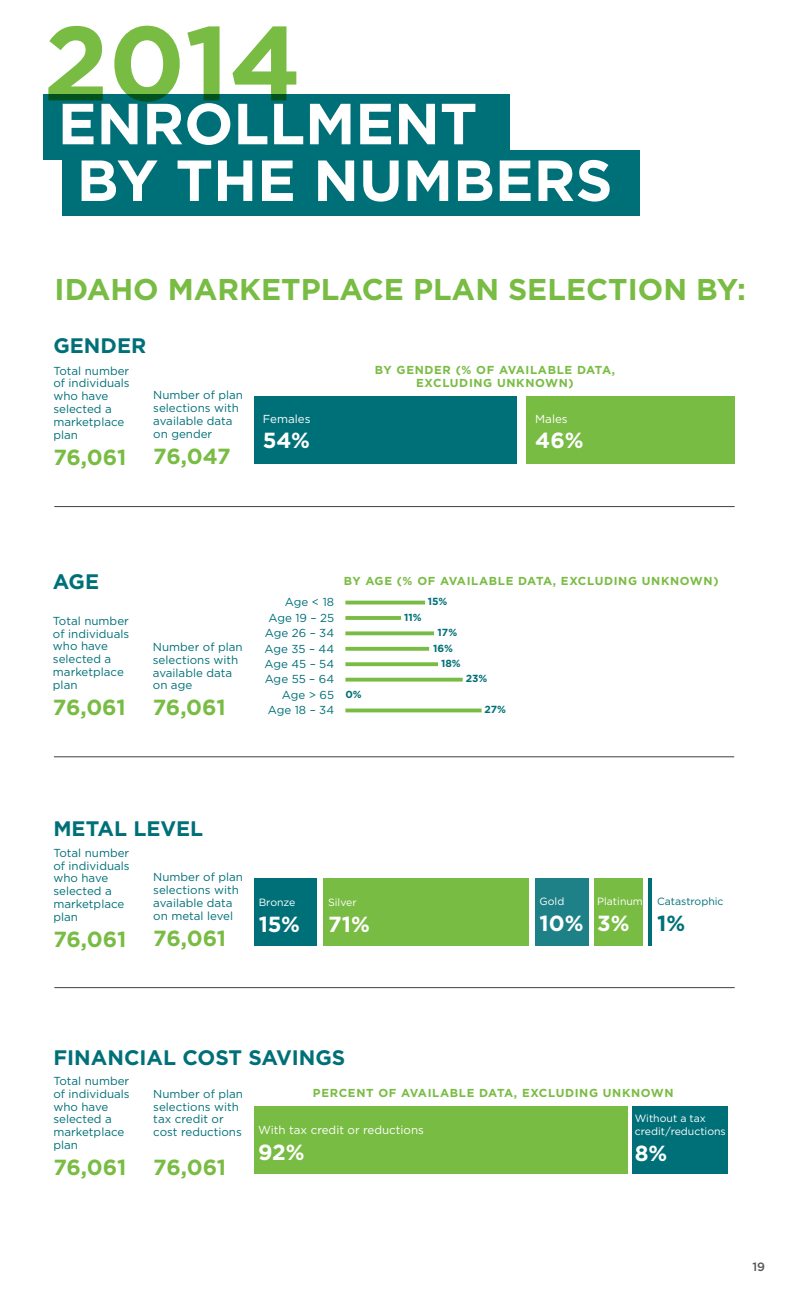
<style>
.page{position:relative;width:789px;height:1296px;background:#fff}
.page>*{position:absolute;margin:0;border:0;box-sizing:border-box;transform-origin:0 0}
.t1{font:700 105px "Gotham";color:#79bc43}
.t2{font:700 57.9px/56.7px "Gotham";color:#fff}
.t3{font:700 30px "Gotham";color:#79bc43}
.t4{font:700 21.9px "Gotham";letter-spacing:-.01em;color:#79bc43}
.t5{font:700 21.9px "Gotham";letter-spacing:-.005em;color:#fff}
.t6{font:700 21.9px "Gotham";color:#007078}
.t7{font:700 21px "Gotham";color:#007078}
.t8{font:500 12px "Gotham";color:#565659}
.t9{font:11.55px/12.9px "Gotham";color:#007078}
.t10{font:700 11.55px/12.9px "Gotham";letter-spacing:.055em;color:#79bc43;text-align:center}
.t11{font:11.55px "Gotham";color:#fff}
.t12{font:10.5px/12.9px "Gotham";color:#fff}
.t13{font:10.5px "Gotham";color:#007078}
.t14{font:700 10.35px "Gotham";color:#007078}
.s1{color:#fff}
</style>
<div class="page">
<div style="left:632px;top:1107px;width:95px;height:67px;background:#007078"></div>
<div style="left:254px;top:1107px;width:373px;height:67px;background:#79bc43"></div>
<div style="left:526px;top:396px;width:208px;height:68px;background:#79bc43"></div>
<div style="left:254px;top:396px;width:262px;height:68px;background:#007078"></div>
<hr style="left:54px;top:506px;width:680px;height:1px;background:#414042">
<div style="left:43px;top:94px;width:467px;height:66px;background:#007078"></div>
<div style="left:62px;top:150px;width:577px;height:66px;background:#007078"></div>
<div style="left:323px;top:878px;width:205px;height:68px;background:#79bc43"></div>
<div style="left:534px;top:878px;width:54px;height:68px;background:#1f8188"></div>
<div style="left:594px;top:878px;width:48px;height:68px;background:#79bc43"></div>
<div style="left:254px;top:878px;width:63px;height:68px;background:#007078"></div>
<hr style="left:54px;top:987px;width:680px;height:1px;background:#414042">
<svg style="left:648px;top:878px;width:3px;height:68px"></svg>
<svg style="left:345px;top:647px;width:84px;height:4px"></svg>
<hr style="left:345px;top:601px;width:80px;height:3px;background:#79bc43">
<hr style="left:345px;top:616px;width:56px;height:4px;background:#7fbf4b">
<svg style="left:345px;top:662px;width:93px;height:4px"></svg>
<svg style="left:345px;top:678px;width:117px;height:4px"></svg>
<hr style="left:345px;top:709px;width:136px;height:3px;background:#79bc43">
<hr style="left:54px;top:756px;width:680px;height:1px;background:#414042">
<svg style="left:345px;top:631px;width:89px;height:4px"></svg>
<h1 class="t1" style="left:43px;top:-6px;width:260px">2014</h1>
<h2 class="t2" style="left:77px;top:95px;width:537px;text-indent:-19px">ENROLLMENT<br>BY THE NUMBERS</h2>
<h3 class="t3" style="left:55px;top:270px;width:692px">IDAHO MARKETPLACE PLAN SELECTION BY:</h3>
<h3 class="t7" style="left:53px;top:332px;width:94px">GENDER</h3>
<p class="t9" style="left:53px;top:364px;width:78px">Total number of individuals who have selected a marketplace plan</p>
<h3 class="t4" style="left:53px;top:442px;width:74px">76,061</h3>
<p class="t10" style="left:375px;top:364px;width:241px">BY GENDER (% OF AVAILABLE DATA,<br>EXCLUDING UNKNOWN)</p>
<p class="t11" style="left:535px;top:412px;width:34px">Males</p>
<h3 class="t5" style="left:535px;top:426px;width:50px">46%</h3>
<p class="t9" style="left:153px;top:389px;width:91px">Number of plan selections with available data on gender</p>
<h3 class="t4" style="left:153px;top:441px;width:79px">76,047</h3>
<p class="t11" style="left:263px;top:412px;width:49px">Females</p>
<h3 class="t5" style="left:263px;top:426px;width:49px">54%</h3>
<h3 class="t7" style="left:53px;top:567px;width:48px">AGE</h3>
<p class="t9" style="left:53px;top:614px;width:78px">Total number of individuals who have selected a marketplace plan</p>
<h3 class="t4" style="left:53px;top:693px;width:74px">76,061</h3>
<p class="t9" style="left:153px;top:640px;width:91px">Number of plan selections with available data on age</p>
<h3 class="t4" style="left:153px;top:693px;width:74px">76,061</h3>
<p class="t9" style="left:264px;top:594px;width:71px;line-height:15.5px;text-align:right">Age &lt; 18<br>Age 19 – 25<br>Age 26 – 34<br>Age 35 – 44<br>Age 45 – 54<br>Age 55 – 64<br>Age &gt; 65<br>Age 18 – 34</p>
<p class="t10" style="left:343px;top:575px;width:376px">BY AGE (% OF AVAILABLE DATA, EXCLUDING UNKNOWN)</p>
<p class="t14" style="left:427px;top:595px;width:21px">15%</p>
<p class="t14" style="left:404px;top:610px;width:19px">11%</p>
<p class="t14" style="left:437px;top:626px;width:21px">17%</p>
<p class="t14" style="left:433px;top:641px;width:21px">16%</p>
<p class="t14" style="left:441px;top:656px;width:21px">18%</p>
<p class="t14" style="left:466px;top:672px;width:23px">23%</p>
<p class="t14" style="left:345px;top:687px;width:18px">0%</p>
<p class="t14" style="left:484px;top:703px;width:23px">27%</p>
<h3 class="t7" style="left:53px;top:814px;width:151px">METAL LEVEL</h3>
<p class="t9" style="left:53px;top:846px;width:78px">Total number of individuals who have selected a marketplace plan</p>
<h3 class="t4" style="left:53px;top:924px;width:74px">76,061</h3>
<p class="t9" style="left:153px;top:871px;width:91px">Number of plan selections with available data on metal level<span class="s1">l</span></p>
<h3 class="t4" style="left:153px;top:924px;width:74px">76,061</h3>
<p class="t12" style="left:259px;top:896px;width:38px">Bronze</p>
<h3 class="t5" style="left:259px;top:910px;width:43px">15%</h3>
<p class="t12" style="left:328px;top:896px;width:30px">Silver</p>
<h3 class="t5" style="left:328px;top:910px;width:43px">71%</h3>
<p class="t12" style="left:539px;top:895px;width:26px">Gold</p>
<h3 class="t5" style="left:539px;top:909px;width:45px">10%</h3>
<p class="t12" style="left:597px;top:895px;width:47px">Platinum</p>
<h3 class="t5" style="left:597px;top:909px;width:34px">3%</h3>
<p class="t13" style="left:657px;top:896px;width:68px">Catastrophic</p>
<h3 class="t6" style="left:657px;top:909px;width:30px">1%</h3>
<h3 class="t7" style="left:53px;top:1044px;width:293px">FINANCIAL COST SAVINGS</h3>
<p class="t9" style="left:53px;top:1074px;width:78px">Total number of individuals who have selected a marketplace plan</p>
<h3 class="t4" style="left:53px;top:1153px;width:74px">76,061</h3>
<p class="t10" style="left:313px;top:1087px;width:362px">PERCENT OF AVAILABLE DATA, EXCLUDING UNKNOWN</p>
<p class="t12" style="left:634px;top:1112px;width:93px">Without a tax credit/reductions</p>
<h3 class="t5" style="left:634px;top:1139px;width:34px">8%</h3>
<p class="t9" style="left:153px;top:1087px;width:91px">Number of plan selections with tax credit or cost reductions</p>
<h3 class="t4" style="left:153px;top:1153px;width:74px">76,061</h3>
<p class="t11" style="left:258px;top:1124px;width:167px">With tax credit or reductions</p>
<h3 class="t5" style="left:258px;top:1138px;width:48px">92%</h3>
<p class="t8" style="left:752px;top:1259px;width:14px">19</p>
</div>
